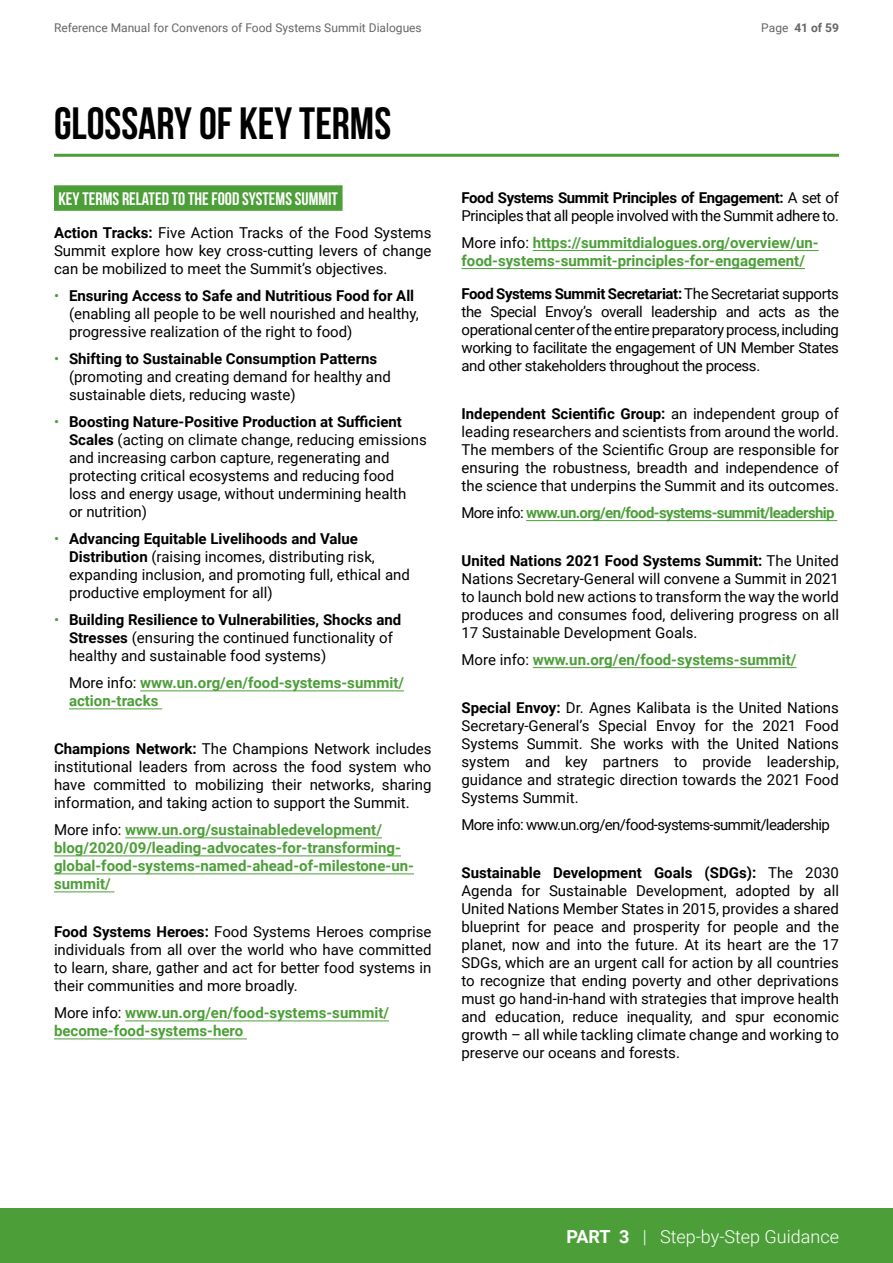
<style>
.page{position:relative;width:893px;height:1263px;background:#fff}
.page>*{position:absolute;margin:0;border:0;box-sizing:border-box;transform-origin:0 0}
.t1{font:700 45px "Bebas Neue";color:#000}
.t2{font:700 18px "Bebas Neue";color:#fff}
.t3{font:300 18px "Roboto";color:#fff}
.t4{font:15px/18px "Roboto";color:#000;text-align:justify}
.t5{font:700 15px/18px "Roboto";color:#4c9f38}
.t6{font:15px/18px "Roboto";letter-spacing:-.025em;color:#000}
.t7{font:700 15px "Roboto";letter-spacing:-.04em;color:#4c9f38}
.t8{font:15px "Roboto";letter-spacing:-.04em;color:#000}
.t9{font:12px "Roboto";color:#666}
.t10{font:700 12px "Roboto";color:#666}
.s1{font-weight:400}
.s2{font-weight:700}
.s3{color:#4c9f38}
.s4{font-weight:400;color:#000}
</style>
<div class="page">
<div style="left:0;top:1209px;width:893px;height:54px;background:#4c9f38"></div>
<hr style="left:54px;top:154px;width:785px;height:3px;background:#4c9f38">
<div style="left:54px;top:185px;width:289px;height:26px;background:#4c9f38"></div>
<hr style="left:140px;top:690px;width:264px;height:1px;background:#4c9f38">
<hr style="left:69px;top:708px;width:93px;height:1px;background:#4c9f38">
<hr style="left:125px;top:837px;width:257px;height:1px;background:#4c9f38">
<hr style="left:54px;top:855px;width:347px;height:1px;background:#4c9f38">
<hr style="left:54px;top:873px;width:360px;height:1px;background:#4c9f38">
<hr style="left:54px;top:891px;width:60px;height:1px;background:#4c9f38">
<hr style="left:125px;top:1020px;width:264px;height:1px;background:#4c9f38">
<hr style="left:54px;top:1038px;width:193px;height:1px;background:#4c9f38">
<hr style="left:533px;top:250px;width:286px;height:1px;background:#4c9f38">
<hr style="left:461px;top:268px;width:344px;height:1px;background:#4c9f38">
<hr style="left:526px;top:520px;width:311px;height:1px;background:#4c9f38">
<hr style="left:533px;top:667px;width:263px;height:1px;background:#4c9f38">
<p class="t9" style="left:54px;top:19px;width:369px">Reference Manual for Convenors of Food Systems Summit Dialogues</p>
<p class="t10" style="left:761px;top:19px;width:79px"><span class="s1">Page</span> 41 of 59</p>
<h1 class="t1" style="left:54px;top:99px;width:339px">GLOSSARY OF KEY TERMS</h1>
<p class="t2" style="left:58px;top:189px;width:281px">KEY TERMS RELATED TO THE FOOD SYSTEMS SUMMIT</p>
<p class="t4" style="left:54px;top:223px;width:379px"><span class="s2">Action Tracks:</span> Five Action Tracks of the Food Systems Summit explore how key cross-cutting levers of change can be mobilized to meet the Summit’s objectives.</p>
<p class="t4" style="left:69px;top:286px;width:351px;text-align:left;text-indent:-15px"><span class="s3">•</span> <span class="s2">Ensuring Access to Safe and Nutritious Food for All </span>(enabling all people to be well nourished and healthy, progressive realization of the right to food)</p>
<p class="t4" style="left:69px;top:349px;width:323px;text-align:left;text-indent:-15px"><span class="s3">•</span> <span class="s2">Shifting to Sustainable Consumption Patterns </span>(promoting and creating demand for healthy and sustainable diets, reducing waste)</p>
<p class="t4" style="left:69px;top:412px;width:359px;text-align:left;text-indent:-15px"><span class="s3">•</span> <span class="s2">Boosting Nature-Positive Production at Sufficient Scales</span> (acting on climate change, reducing emissions and increasing carbon capture, regenerating and protecting critical ecosystems and reducing food<br>loss and energy usage, without undermining health<br>or nutrition)</p>
<p class="t4" style="left:69px;top:529px;width:342px;text-align:left;text-indent:-15px"><span class="s3">•</span> <span class="s2">Advancing Equitable Livelihoods and Value Distribution</span> (raising incomes, distributing risk, expanding inclusion, and promoting full, ethical and productive employment for all)</p>
<p class="t4" style="left:69px;top:610px;width:334px;text-align:left;text-indent:-15px"><span class="s3">•</span> <span class="s2">Building Resilience to Vulnerabilities, Shocks and<br>Stresses</span> (ensuring the continued functionality of healthy and sustainable food systems)</p>
<p class="t5" style="left:69px;top:673px;width:337px"><span class="s4">More info:</span> www.un.org/en/food-systems-summit/ action-tracks</p>
<p class="t4" style="left:54px;top:739px;width:379px"><span class="s2">Champions Network:</span> The Champions Network includes institutional leaders from across the food system who have committed to mobilizing their networks, sharing information, and taking action to support the Summit.</p>
<p class="t5" style="left:54px;top:820px;width:361px"><span class="s4">More info:</span> www.un.org/sustainabledevelopment/ blog/2020/09/leading-advocates-for-transforming&shy;global-food-systems-named-ahead-of-milestone-un&shy;summit/</p>
<p class="t4" style="left:54px;top:922px;width:379px"><span class="s2">Food Systems Heroes:</span> Food Systems Heroes comprise individuals from all over the world who have committed to learn, share, gather and act for better food systems in their communities and more broadly.</p>
<p class="t5" style="left:54px;top:1003px;width:337px"><span class="s4">More info:</span> www.un.org/en/food-systems-summit/ become-food-systems-hero</p>
<p class="t6" style="left:461px;top:188px;width:379px"><span class="s2">Food Systems Summit Principles of Engagement:</span> A set of<br>Principles that all people involved with the Summit adhere to.</p>
<p class="t5" style="left:461px;top:233px;width:359px"><span class="s4">More info:</span> https://summitdialogues.org/overview/un&shy;food-systems-summit-principles-for-engagement/</p>
<p class="t4" style="left:461px;top:284px;width:379px"><span class="s2">Food Systems Summit Secretariat:</span> The Secretariat supports the Special Envoy’s overall leadership and acts as the operational center of the entire preparatory process, including working to facilitate the engagement of UN Member States and other stakeholders throughout the process.</p>
<p class="t4" style="left:461px;top:404px;width:379px"><span class="s2">Independent Scientific Group:</span> an independent group of leading researchers and scientists from around the world.<br>The members of the Scientific Group are responsible for ensuring the robustness, breadth and independence of the science that underpins the Summit and its outcomes.</p>
<p class="t7" style="left:461px;top:502px;width:375px"><span class="s4">More info:</span> www.un.org/en/food-systems-summit/leadership</p>
<p class="t4" style="left:461px;top:551px;width:379px"><span class="s2">United Nations 2021 Food Systems Summit:</span> The United Nations Secretary-General will convene a Summit in 2021 to launch bold new actions to transform the way the world produces and consumes food, delivering progress on all 17 Sustainable Development Goals.</p>
<p class="t5" style="left:461px;top:650px;width:337px"><span class="s4">More info:</span> www.un.org/en/food-systems-summit/</p>
<p class="t4" style="left:461px;top:698px;width:379px"><span class="s2">Special Envoy:</span> Dr. Agnes Kalibata is the United Nations Secretary-General’s Special Envoy for the 2021 Food Systems Summit. She works with the United Nations system and key partners to provide leadership, guidance and strategic direction towards the 2021 Food Systems Summit.</p>
<p class="t8" style="left:461px;top:814px;width:370px">More info: www.un.org/en/food-systems-summit/leadership</p>
<p class="t4" style="left:461px;top:863px;width:379px"><span class="s2">Sustainable Development Goals (SDGs):</span> The 2030<br>Agenda for Sustainable Development, adopted by all United Nations Member States in 2015, provides a shared blueprint for peace and prosperity for people and the planet, now and into the future. At its heart are the 17<br>SDGs, which are an urgent call for action by all countries to recognize that ending poverty and other deprivations must go hand-in-hand with strategies that improve health and education, reduce inequality, and spur economic growth – all while tackling climate change and working to preserve our oceans and forests.</p>
<p class="t3" style="left:566px;top:1224px;width:274px"><span class="s2">PART 3</span> | Step-by-Step Guidance</p>
</div>
